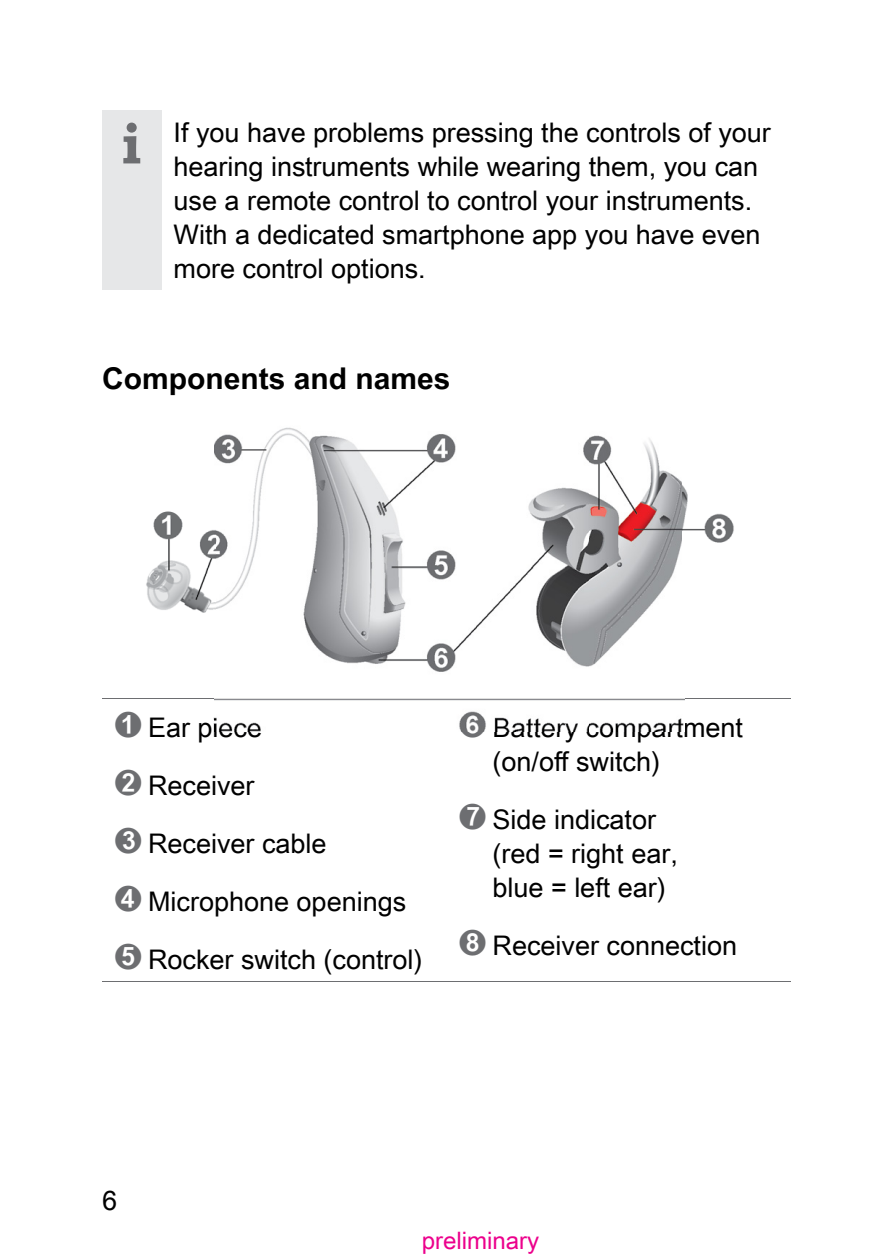
<style>
.page{position:relative;width:893px;height:1259px;background:#fff}
.page>*{position:absolute;margin:0;border:0;box-sizing:border-box;transform-origin:0 0}
.t1{font:39px "Arial Unicode MS";color:#6d6f71}
.t2{font:700 30px "Arial Unicode MS";color:#000}
.t3{font:27px/33.9px "Arial Unicode MS";color:#000}
.t4{font:24px "Arial Unicode MS";color:#ec008c}
.s1{font-size:36px;color:#6d6e71}
</style>
<div class="page">
<div style="left:102px;top:111px;width:60px;height:179px;background:#e6e7e8"></div>
<svg style="left:123px;top:136px;width:17px;height:27px"></svg>
<div style="left:127px;top:123px;width:10px;height:10px;background:#6d6e71;border-radius:50%"></div>
<hr style="left:102px;top:698px;width:344px;height:1px;background:#6d6e71">
<hr style="left:102px;top:981px;width:344px;height:1px;background:#6d6e71">
<hr style="left:446px;top:698px;width:345px;height:1px;background:#6d6e71">
<hr style="left:446px;top:981px;width:345px;height:1px;background:#6d6e71">
<img style="left:215px;top:427px;width:469px;height:304px">
<img style="left:146px;top:519px;width:70px;height:106px">
<img style="left:683px;top:427px;width:51px;height:198px">
<p class="t3" style="left:174px;top:115px;width:599px">If you have problems pressing the controls of your hearing instruments while wearing them, you can use a remote control to control your instruments.<br>With a dedicated smartphone app you have even more control options.</p>
<p class="t2" style="left:102px;top:356px;width:350px">Components and names</p>
<h1 class="t1" style="left:153px;top:497px;width:32px">➊</h1>
<p class="t3" style="left:114px;top:697px;width:310px;line-height:58.2px"><span class="s1">➊</span> Ear piece<br><span class="s1">➋</span> Receiver<br><span class="s1">➌</span> Receiver cable<br><span class="s1">➍</span> Microphone openings<br><span class="s1">➎</span> Rocker switch (control)</p>
<p class="t3" style="left:492px;top:709px;width:252px;text-indent:-34px"><span class="s1">➏</span> Battery compartment (on/off switch)</p>
<p class="t3" style="left:492px;top:802px;width:187px;text-indent:-34px"><span class="s1">➐</span> Side indicator (red = right ear, blue = left ear)</p>
<p class="t3" style="left:458px;top:928px;width:280px"><span class="s1">➑</span> Receiver connection</p>
<p class="t3" style="left:102px;top:1183px;width:17px">6</p>
<p class="t4" style="left:422px;top:1222px;width:119px">preliminary</p>
</div>
